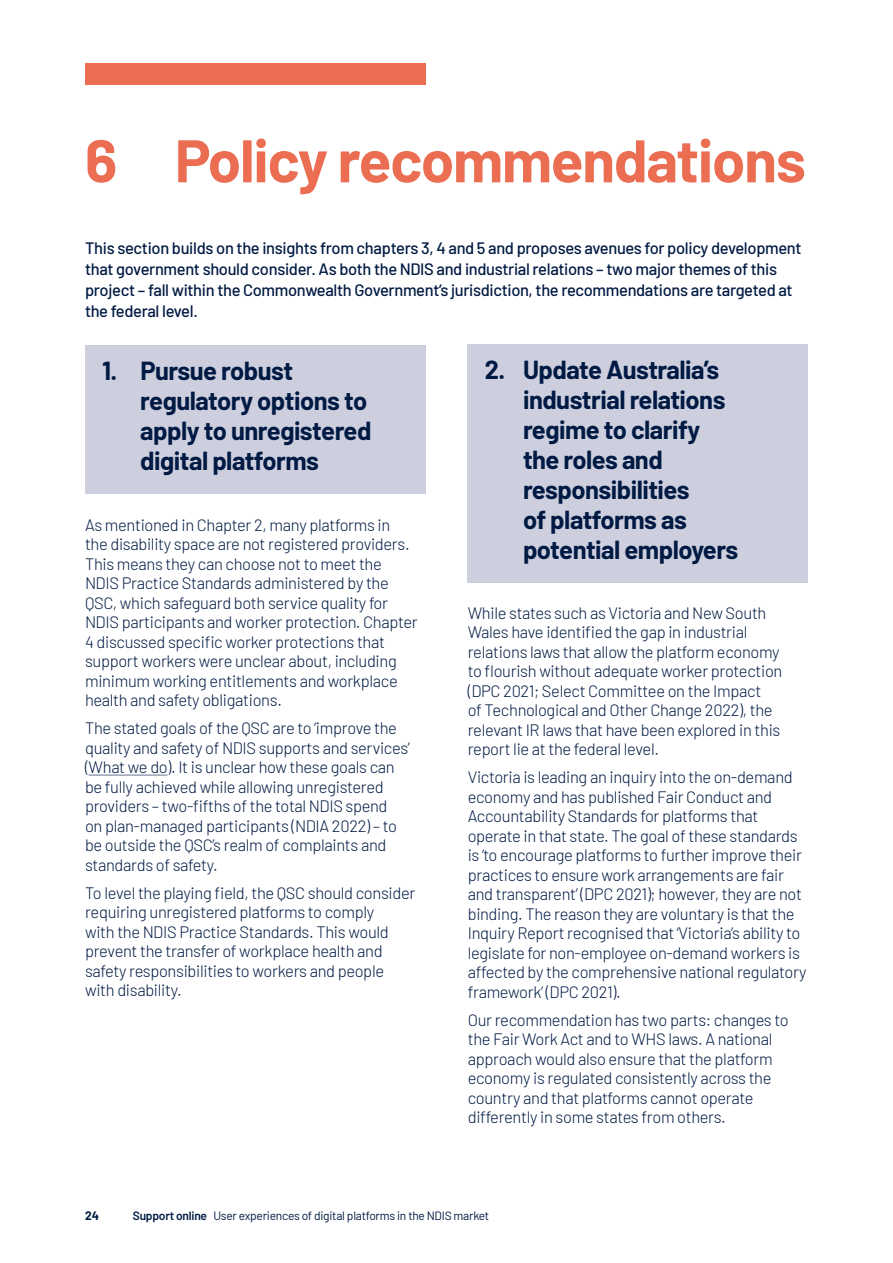
<style>
.page{position:relative;width:893px;height:1263px;background:#fff}
.page>*{position:absolute;margin:0;border:0;box-sizing:border-box;transform-origin:0 0}
.Heading_1{font:700 60px "Barlow";letter-spacing:-.02em;color:#eb6d52}
.Recommendation{font:700 25.5px/30px "Barlow";letter-spacing:-.02em;color:#001a43}
.Body_text_RPC{font:300 16.5px/19.5px "Barlow";letter-spacing:-.02em;color:#001a43}
.Body_intro{font:500 16.5px/21px "Barlow";letter-spacing:-.02em;color:#001a43}
.t1{font:12px "Barlow";letter-spacing:-.02em;color:#001a43}
.t2{font:700 12px "Barlow";color:#001a43}
.s1{font-weight:600}
</style>
<div class="page">
<hr style="left:89px;top:775px;width:79px;height:1px;background:#667195">
<div style="left:85px;top:345px;width:340px;height:149px;background:#cdcfde"></div>
<div style="left:468px;top:344px;width:340px;height:238px;background:#cdcfde"></div>
<div style="left:85px;top:64px;width:340px;height:21px;background:#eb6d52"></div>
<h1 class="Heading_1" style="left:85px;top:116px;width:722px">6 Policy recommendations</h1>
<p class="Body_intro" style="left:85px;top:237px;width:718px">This section builds on the insights from chapters 3, 4 and 5 and proposes avenues for policy development that government should consider. As both the NDIS and industrial relations – two major themes of this project – fall within the Commonwealth Government’s jurisdiction, the recommendations are targeted at the federal level.</p>
<p class="Recommendation" style="left:140px;top:354px;width:233px;text-indent:-38px">1. Pursue robust regulatory options to apply to unregistered digital platforms</p>
<p class="Body_text_RPC" style="left:85px;top:514px;width:334px">As mentioned in Chapter 2, many platforms in<br>the disability space are not registered providers.<br>This means they can choose not to meet the NDIS Practice Standards administered by the QSC, which safeguard both service quality for NDIS participants and worker protection. Chapter 4 discussed specific worker protections that support workers were unclear about, including minimum working entitlements and workplace health and safety obligations.</p>
<p class="Body_text_RPC" style="left:85px;top:717px;width:326px">The stated goals of the QSC are to ‘improve the quality and safety of NDIS supports and services’ (What we do). It is unclear how these goals can be fully achieved while allowing unregistered providers – two-fifths of the total NDIS spend<br>on plan-managed participants (NDIA 2022) – to be outside the QSC’s realm of complaints and standards of safety.</p>
<p class="Body_text_RPC" style="left:85px;top:882px;width:332px">To level the playing field, the QSC should consider requiring unregistered platforms to comply<br>with the NDIS Practice Standards. This would prevent the transfer of workplace health and safety responsibilities to workers and people with disability.</p>
<p class="Recommendation" style="left:523px;top:353px;width:217px;text-indent:-38px">2. Update Australia’s industrial relations regime to clarify the roles and responsibilities<br>of platforms as potential employers</p>
<p class="Body_text_RPC" style="left:468px;top:602px;width:316px">While states such as Victoria and New South Wales have identified the gap in industrial relations laws that allow the platform economy to flourish without adequate worker protection (DPC 2021; Select Committee on the Impact<br>of Technological and Other Change 2022), the relevant IR laws that have been explored in this report lie at the federal level.</p>
<p class="Body_text_RPC" style="left:468px;top:766px;width:340px">Victoria is leading an inquiry into the on-demand economy and has published Fair Conduct and Accountability Standards for platforms that operate in that state. The goal of these standards is ‘to encourage platforms to further improve their practices to ensure work arrangements are fair and transparent’ (DPC 2021); however, they are not binding. The reason they are voluntary is that the Inquiry Report recognised that ‘Victoria’s ability to legislate for non-employee on-demand workers is affected by the comprehensive national regulatory framework’ (DPC 2021).</p>
<p class="Body_text_RPC" style="left:468px;top:1009px;width:322px">Our recommendation has two parts: changes to the Fair Work Act and to WHS laws. A national approach would also ensure that the platform economy is regulated consistently across the country and that platforms cannot operate differently in some states from others.</p>
<p class="t2" style="left:85px;top:1206px;width:15px">24</p>
<p class="t1" style="left:133px;top:1206px;width:358px"><span class="s1">Support online</span> User experiences of digital platforms in the NDIS market</p>
</div>
